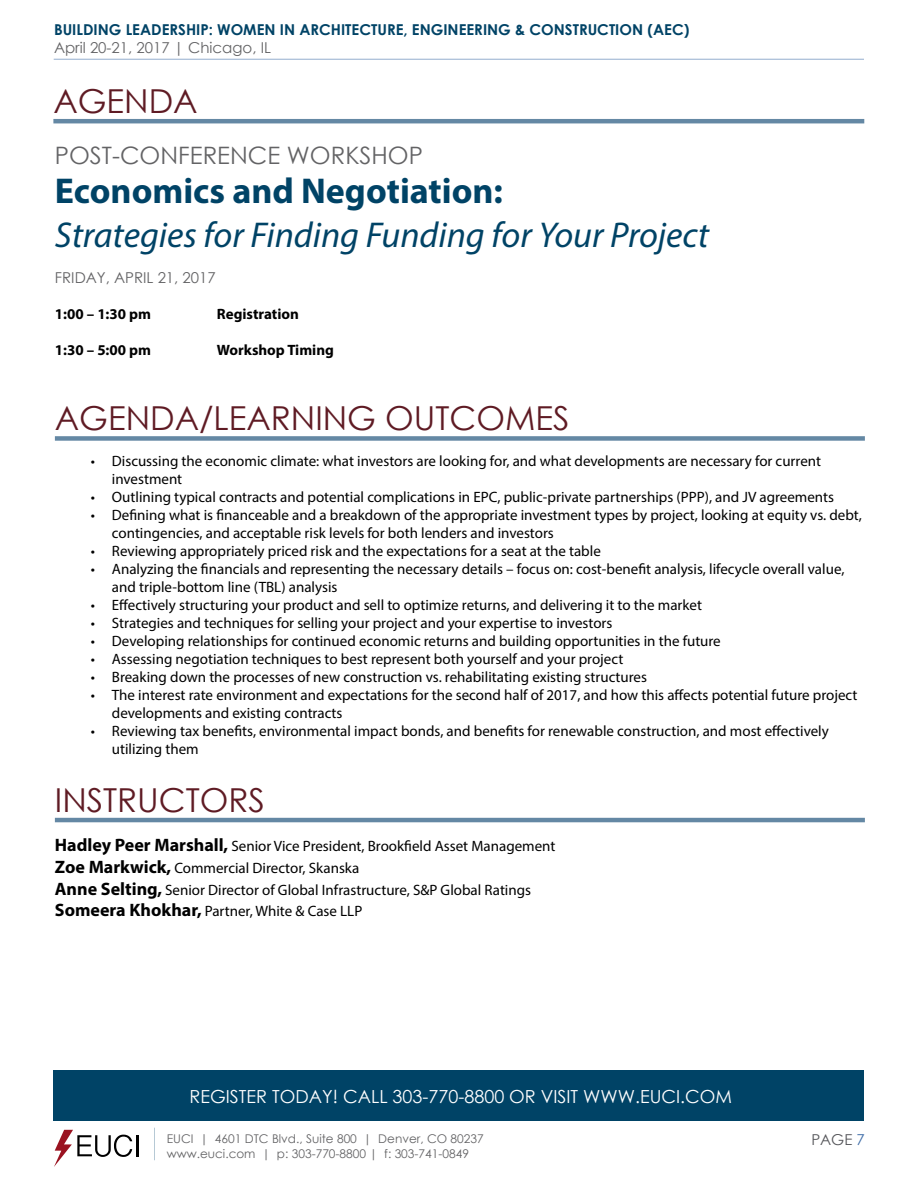
<style>
.page{position:relative;width:918px;height:1188px;background:#fff}
.page>*{position:absolute;margin:0;border:0;box-sizing:border-box;transform-origin:0 0}
.t1{font:italic 36px "Myriad Pro";color:#004366}
.t2{font:700 36px "Myriad Pro";color:#004366}
.t3{font:33px "Century Gothic";color:#5f1b24}
.t4{font:24px "Century Gothic";color:#636365}
.t5{font:18px "Century Gothic";color:#fff}
.t6{font:15px/18px "Myriad Pro";color:#000}
.t7{font:700 15px "Century Gothic";color:#004366}
.t8{font:700 15px "Myriad Pro";color:#000}
.t9{font:15px "Century Gothic";color:#636365}
.t10{font:15px "Century Gothic";color:#55565a}
.t11{font:12px "Century Gothic";color:#636365}
.s1{font-weight:700;font-size:18px}
.s2{color:#3d6ba7}
</style>
<div class="page">
<hr style="left:54px;top:59px;width:810px;height:1px;background:#3d6ba7">
<hr style="left:137px;top:1135px;width:2px;height:21px;background:#000">
<svg style="left:54px;top:1130px;width:78px;height:37px"></svg>
<hr style="left:154px;top:1128px;width:1px;height:32px;background:#b6c9d5">
<div style="left:54px;top:1070px;width:810px;height:51px;background:#004366"></div>
<div style="left:55px;top:436px;width:810px;height:5px;background:#6488a4"></div>
<hr style="left:55px;top:818px;width:810px;height:4px;background:#6488a4">
<hr style="left:53px;top:119px;width:811px;height:4px;background:#6488a4">
<p class="t7" style="left:54px;top:19px;width:637px">BUILDING LEADERSHIP: WOMEN IN ARCHITECTURE, ENGINEERING &amp; CONSTRUCTION (AEC)</p>
<p class="t9" style="left:54px;top:37px;width:219px">April 20-21, 2017 | Chicago, IL</p>
<h2 class="t3" style="left:53px;top:78px;width:146px">AGENDA</h2>
<h3 class="t4" style="left:55px;top:139px;width:370px">POST-CONFERENCE WORKSHOP</h3>
<h1 class="t2" style="left:55px;top:168px;width:450px">Economics and Negotiation:</h1>
<h1 class="t1" style="left:55px;top:212px;width:656px">Strategies for Finding Funding for Your Project</h1>
<p class="t9" style="left:55px;top:267px;width:162px">FRIDAY, APRIL 21, 2017</p>
<p class="t8" style="left:55px;top:304px;width:98px">1:00 – 1:30 pm</p>
<p class="t8" style="left:217px;top:304px;width:84px">Registration</p>
<p class="t8" style="left:55px;top:340px;width:98px">1:30 – 5:00 pm</p>
<p class="t8" style="left:217px;top:340px;width:119px">Workshop Timing</p>
<h2 class="t3" style="left:55px;top:395px;width:516px">AGENDA/LEARNING OUTCOMES</h2>
<p class="t6" style="left:112px;top:452px;width:711px;text-indent:-21px">• Discussing the economic climate: what investors are looking for, and what developments are necessary for current investment</p>
<p class="t6" style="left:91px;top:488px;width:745px">• Outlining typical contracts and potential complications in EPC, public-private partnerships (PPP), and JV agreements</p>
<p class="t6" style="left:112px;top:506px;width:752px;text-indent:-21px">• Defining what is financeable and a breakdown of the appropriate investment types by project, looking at equity vs. debt, contingencies, and acceptable risk levels for both lenders and investors</p>
<p class="t6" style="left:91px;top:542px;width:512px">• Reviewing appropriately priced risk and the expectations for a seat at the table</p>
<p class="t6" style="left:112px;top:560px;width:734px;text-indent:-21px">• Analyzing the financials and representing the necessary details – focus on: cost-benefit analysis, lifecycle overall value, and triple-bottom line (TBL) analysis</p>
<p class="t6" style="left:91px;top:596px;width:613px">• Effectively structuring your product and sell to optimize returns, and delivering it to the market</p>
<p class="t6" style="left:91px;top:614px;width:523px">• Strategies and techniques for selling your project and your expertise to investors</p>
<p class="t6" style="left:91px;top:632px;width:631px">• Developing relationships for continued economic returns and building opportunities in the future</p>
<p class="t6" style="left:91px;top:650px;width:534px">• Assessing negotiation techniques to best represent both yourself and your project</p>
<p class="t6" style="left:91px;top:668px;width:558px">• Breaking down the processes of new construction vs. rehabilitating existing structures</p>
<p class="t6" style="left:112px;top:686px;width:747px;text-indent:-21px">• The interest rate environment and expectations for the second half of 2017, and how this affects potential future project developments and existing contracts</p>
<p class="t6" style="left:112px;top:722px;width:719px;text-indent:-21px">• Reviewing tax benefits, environmental impact bonds, and benefits for renewable construction, and most effectively utilizing them</p>
<h2 class="t3" style="left:55px;top:777px;width:212px">INSTRUCTORS</h2>
<p class="t6" style="left:55px;top:835px;width:502px;line-height:21.6px"><span class="s1">Hadley Peer Marshall,</span> Senior Vice President, Brookfield Asset Management <span class="s1">Zoe Markwick,</span> Commercial Director, Skanska<br><span class="s1">Anne Selting,</span> Senior Director of Global Infrastructure, S&amp;P Global Ratings <span class="s1">Someera Khokhar,</span> Partner, White &amp; Case LLP</p>
<p class="t5" style="left:190px;top:1084px;width:544px">REGISTER TODAY! CALL 303-770-8800 OR VISIT WWW.EUCI.COM</p>
<p class="t11" style="left:167px;top:1130px;width:318px">EUCI | 4601 DTC Blvd., Suite 800 | Denver, CO 80237</p>
<p class="t10" style="left:811px;top:1129px;width:55px">PAGE <span class="s2">7</span></p>
<p class="t11" style="left:167px;top:1145px;width:304px">www.euci.com | p: 303-770-8800 | f: 303-741-0849</p>
</div>
